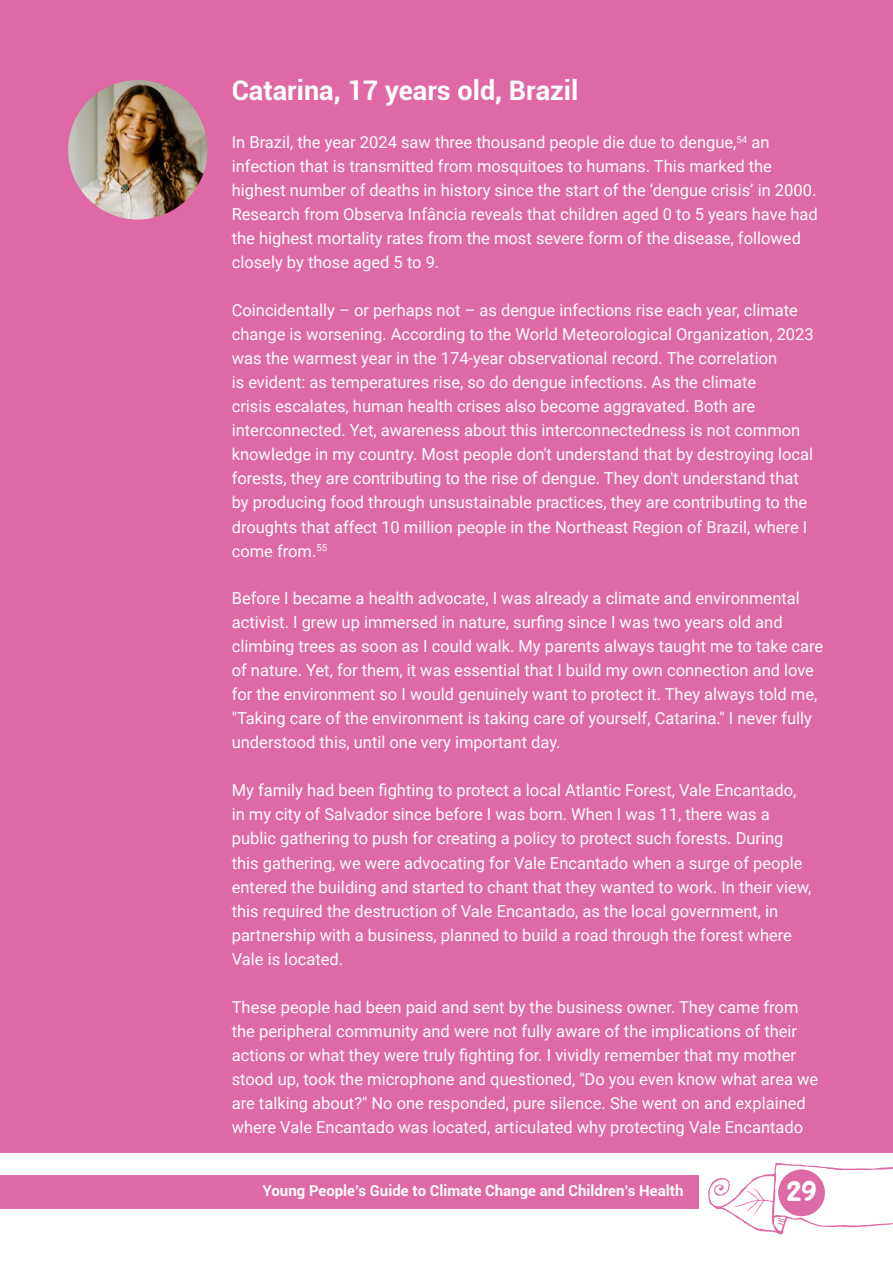
<style>
.page{position:relative;width:893px;height:1263px;background:#fff}
.page>*{position:absolute;margin:0;border:0;box-sizing:border-box;transform-origin:0 0}
.t1{font:700 27px "Roboto";color:#fff}
.t2{font:27px "Bluberry";color:#fff}
.t3{font:16.5px/24px "Roboto";color:#fff}
.t4{font:700 15px "Roboto";color:#fff}
</style>
<div class="page">
<div style="left:0;top:1175px;width:698px;height:33px;background:#de69a5"></div>
<svg style="left:708px;top:1152px;width:185px;height:82px"></svg>
<div style="left:0;top:0;width:893px;height:1152px;background:#de69a5"></div>
<img style="left:68px;top:80px;width:140px;height:140px;border-radius:70px">
<h1 class="t1" style="left:232px;top:72px;width:348px">Catarina, 17 years old, Brazil</h1>
<p class="t3" style="left:232px;top:130px;width:588px">In Brazil, the year 2024 saw three thousand people die due to dengue,<sup>54</sup> an infection that is transmitted from mosquitoes to humans. This marked the highest number of deaths in history since the start of the ‘dengue crisis’ in 2000.<br>Research from Observa Infância reveals that children aged 0 to 5 years have had the highest mortality rates from the most severe form of the disease, followed closely by those aged 5 to 9.</p>
<p class="t3" style="left:232px;top:298px;width:583px">Coincidentally – or perhaps not – as dengue infections rise each year, climate change is worsening. According to the World Meteorological Organization, 2023 was the warmest year in the 174-year observational record. The correlation<br>is evident: as temperatures rise, so do dengue infections. As the climate<br>crisis escalates, human health crises also become aggravated. Both are interconnected. Yet, awareness about this interconnectedness is not common knowledge in my country. Most people don't understand that by destroying local forests, they are contributing to the rise of dengue. They don't understand that by producing food through unsustainable practices, they are contributing to the droughts that affect 10 million people in the Northeast Region of Brazil, where I come from.<sup>55</sup></p>
<p class="t3" style="left:232px;top:586px;width:593px">Before I became a health advocate, I was already a climate and environmental activist. I grew up immersed in nature, surfing since I was two years old and climbing trees as soon as I could walk. My parents always taught me to take care of nature. Yet, for them, it was essential that I build my own connection and love for the environment so I would genuinely want to protect it. They always told me, "Taking care of the environment is taking care of yourself, Catarina." I never fully understood this, until one very important day.</p>
<p class="t3" style="left:232px;top:778px;width:581px">My family had been fighting to protect a local Atlantic Forest, Vale Encantado, in my city of Salvador since before I was born. When I was 11, there was a public gathering to push for creating a policy to protect such forests. During this gathering, we were advocating for Vale Encantado when a surge of people entered the building and started to chant that they wanted to work. In their view, this required the destruction of Vale Encantado, as the local government, in partnership with a business, planned to build a road through the forest where Vale is located.</p>
<p class="t3" style="left:232px;top:994px;width:588px">These people had been paid and sent by the business owner. They came from the peripheral community and were not fully aware of the implications of their actions or what they were truly fighting for. I vividly remember that my mother stood up, took the microphone and questioned, "Do you even know what area we are talking about?" No one responded, pure silence. She went on and explained where Vale Encantado was located, articulated why protecting Vale Encantado</p>
<p class="t4" style="left:262px;top:1180px;width:423px">Young People’s Guide to Climate Change and Children’s Health</p>
<h1 class="t2" style="left:786px;top:1179px;width:32px">29</h1>
</div>
